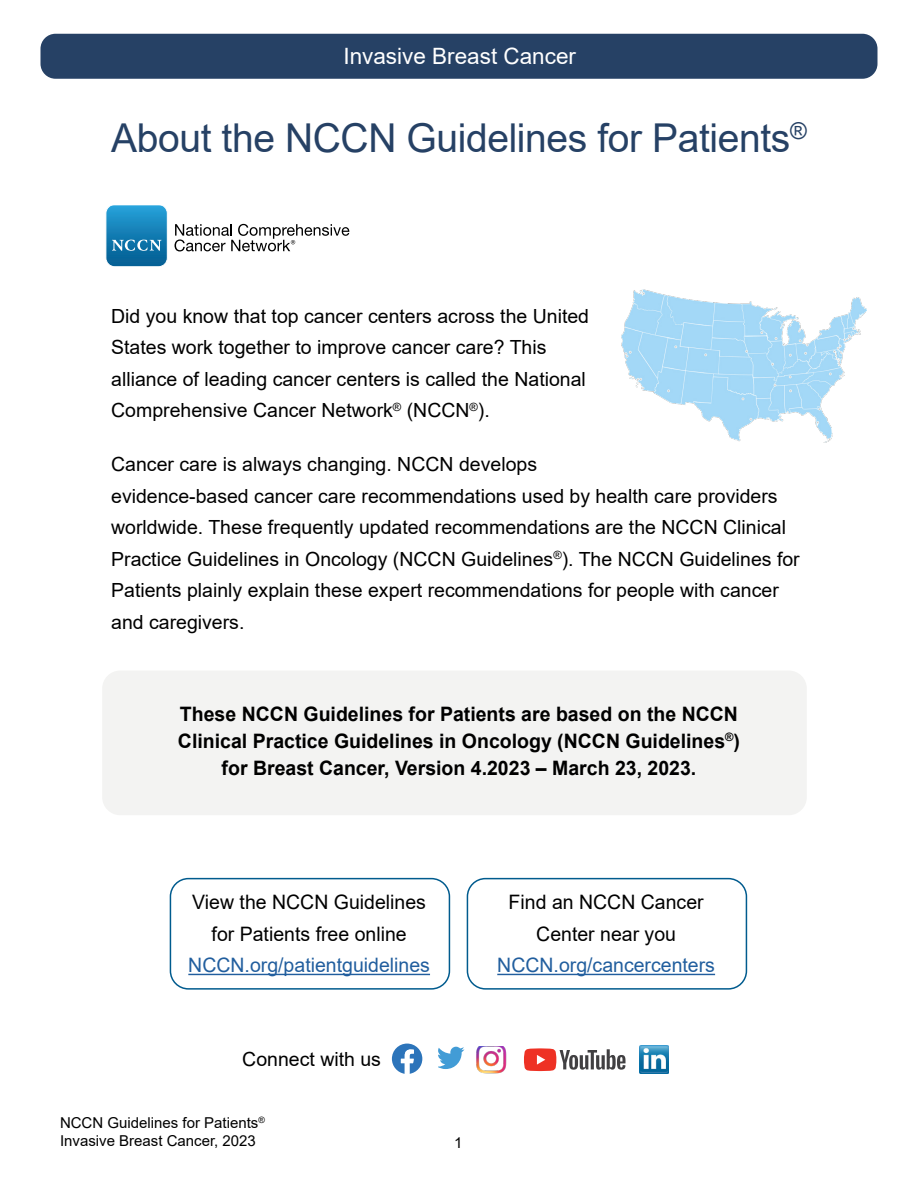
<style>
.page{position:relative;width:918px;height:1188px;background:#fff}
.page>*{position:absolute;margin:0;border:0;box-sizing:border-box;transform-origin:0 0}
.t1{font:39.75px "Arial";letter-spacing:-.01em;color:#264165}
.t2{font:22.5px "Arial";color:#fff}
.t3{font:700 19.95px/27px "Arial";color:#000;text-align:center}
.t4{font:19.95px/31.5px "Arial";color:#000;text-align:center}
.t5{font:19.95px "Arial";color:#215e9e}
.t6{font:19.5px/31.5px "Arial";color:#000}
.t7{font:15px/18px "Arial";color:#000}
</style>
<div class="page">
<div style="left:40px;top:34px;width:838px;height:45px;background:#264165;border-radius:15px"></div>
<hr style="left:497px;top:974px;width:218px;height:1px;background:#215e9e">
<div style="left:467px;top:878px;width:280px;height:112px;border:2px solid #005b8e;border-radius:18px"></div>
<img style="left:621px;top:289px;width:245px;height:154px">
<div style="left:102px;top:671px;width:705px;height:144px;background:#f3f3f2;border-radius:18px"></div>
<svg style="left:106px;top:205px;width:62px;height:62px"></svg>
<svg style="left:175px;top:224px;width:174px;height:27px"></svg>
<hr style="left:188px;top:974px;width:242px;height:1px;background:#215e9e">
<div style="left:170px;top:878px;width:280px;height:112px;border:2px solid #005b8e;border-radius:18px"></div>
<svg style="left:524px;top:1048px;width:102px;height:23px"></svg>
<img style="left:640px;top:1045px;width:28px;height:29px">
<img style="left:476px;top:1046px;width:31px;height:28px">
<svg style="left:438px;top:1047px;width:26px;height:22px"></svg>
<svg style="left:392px;top:1044px;width:30px;height:30px"></svg>
<p class="t2" style="left:343px;top:41px;width:234px">Invasive Breast Cancer</p>
<h1 class="t1" style="left:111px;top:110px;width:697px">About the NCCN Guidelines for Patients<sup>®</sup></h1>
<p class="t6" style="left:111px;top:300px;width:479px">Did you know that top cancer centers across the United States work together to improve cancer care? This alliance of leading cancer centers is called the National Comprehensive Cancer Network<sup>®</sup> (NCCN<sup>®</sup>).</p>
<p class="t6" style="left:111px;top:449px;width:690px">Cancer care is always changing. NCCN develops<br>evidence-based cancer care recommendations used by health care providers worldwide. These frequently updated recommendations are the NCCN Clinical Practice Guidelines in Oncology (NCCN Guidelines<sup>®</sup>). The NCCN Guidelines for Patients plainly explain these expert recommendations for people with cancer and caregivers.</p>
<p class="t3" style="left:178px;top:701px;width:564px">These NCCN Guidelines for Patients are based on the NCCN<br>Clinical Practice Guidelines in Oncology (NCCN Guidelines<sup>®</sup>) for Breast Cancer, Version 4.2023 – March 23, 2023.</p>
<p class="t4" style="left:192px;top:886px;width:235px">View the NCCN Guidelines for Patients free online</p>
<p class="t5" style="left:188px;top:952px;width:243px">NCCN.org/patientguidelines</p>
<p class="t6" style="left:242px;top:1044px;width:140px">Connect with us</p>
<p class="t7" style="left:60px;top:1114px;width:206px">NCCN Guidelines for Patients<sup>®<br></sup>Invasive Breast Cancer, 2023</p>
<p class="t7" style="left:454px;top:1133px;width:10px">1</p>
<p class="t4" style="left:509px;top:886px;width:197px">Find an NCCN Cancer<br>Center near you</p>
<p class="t5" style="left:497px;top:952px;width:219px">NCCN.org/cancercenters</p>
</div>
